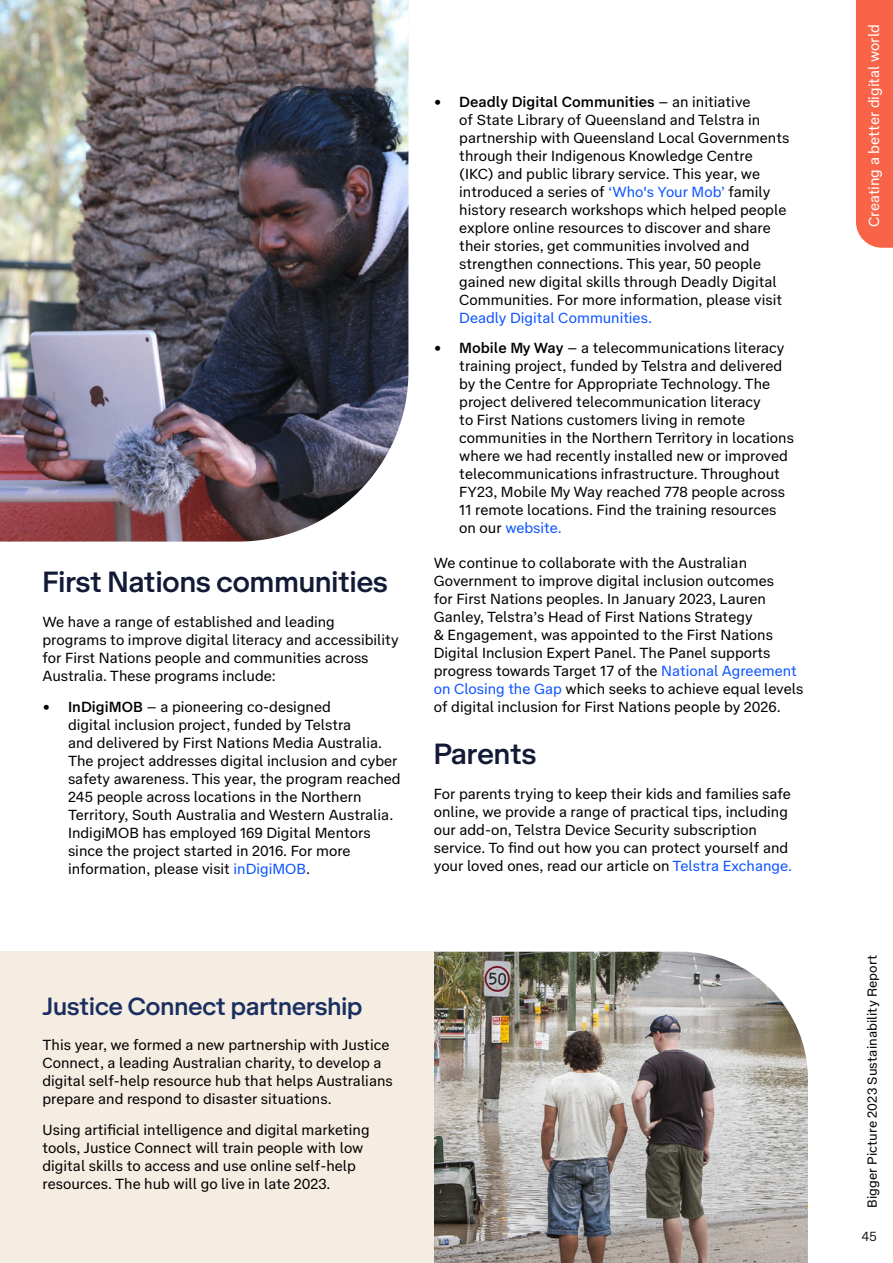
<style>
.page{position:relative;width:893px;height:1263px;background:#fff}
.page>*{position:absolute;margin:0;border:0;box-sizing:border-box;transform-origin:0 0}
.t1{font:500 30px "Telstra Display";color:#131a35}
.t2{font:500 25.5px "Telstra Display";color:#1a2e61}
.Body__Text{font:15px/18px "Telstra Text";color:#000}
.t3{font:15px "Telstra Text";color:#fff}
.t4{font:13.5px "Telstra Text";letter-spacing:.005em;color:#000}
.t5{font:300 13.5px "Telstra Display";color:#000}
.s1{font-weight:700}
.s2{font-weight:500}
.s3{color:#0d54ff}
</style>
<div class="page">
<div style="left:856px;top:0;width:37px;height:248px;background:#f96449"></div>
<img style="left:434px;top:952px;width:374px;height:311px">
<div style="left:0;top:952px;width:434px;height:311px;background:#f5ede2"></div>
<img style="left:0;top:0;width:408px;height:541px">
<h2 class="t1" style="left:43px;top:560px;width:347px">First Nations communities</h2>
<p class="Body__Text" style="left:43px;top:612px;width:358px">We have a range of established and leading programs to improve digital literacy and accessibility for First Nations people and communities across Australia. These programs include:</p>
<p class="Body__Text" style="left:68px;top:696px;width:334px;text-indent:-26px"><span class="s1">•</span> <span class="s2">InDigiMOB</span> – a pioneering co-designed<br>digital inclusion project, funded by Telstra<br>and delivered by First Nations Media Australia.<br>The project addresses digital inclusion and cyber safety awareness. This year, the program reached 245 people across locations in the Northern Territory, South Australia and Western Australia.<br>IndigiMOB has employed 169 Digital Mentors since the project started in 2016. For more information, please visit <span class="s3">inDigiMOB</span>.</p>
<p class="Body__Text" style="left:459px;top:91px;width:332px;text-indent:-26px"><span class="s1">•</span> <span class="s2">Deadly Digital Communities</span> – an initiative<br>of State Library of Queensland and Telstra in partnership with Queensland Local Governments through their Indigenous Knowledge Centre (IKC) and public library service. This year, we introduced a series of <span class="s3">‘Who's Your Mob’</span> family history research workshops which helped people explore online resources to discover and share their stories, get communities involved and strengthen connections. This year, 50 people gained new digital skills through Deadly Digital Communities. For more information, please visit <span class="s3">Deadly Digital Communities.</span></p>
<p class="Body__Text" style="left:459px;top:338px;width:336px;text-indent:-26px"><span class="s1">•</span> <span class="s2">Mobile My Way</span> – a telecommunications literacy training project, funded by Telstra and delivered by the Centre for Appropriate Technology. The project delivered telecommunication literacy<br>to First Nations customers living in remote communities in the Northern Territory in locations where we had recently installed new or improved telecommunications infrastructure. Throughout FY23, Mobile My Way reached 778 people across 11 remote locations. Find the training resources on our <span class="s3">website.</span></p>
<p class="Body__Text" style="left:434px;top:553px;width:371px">We continue to collaborate with the Australian Government to improve digital inclusion outcomes<br>for First Nations peoples. In January 2023, Lauren Ganley, Telstra’s Head of First Nations Strategy<br>&amp; Engagement, was appointed to the First Nations Digital Inclusion Expert Panel. The Panel supports progress towards Target 17 of the <span class="s3">National Agreement on Closing the Gap</span> which seeks to achieve equal levels of digital inclusion for First Nations people by 2026.</p>
<h2 class="t1" style="left:434px;top:732px;width:104px">Parents</h2>
<p class="Body__Text" style="left:434px;top:784px;width:360px">For parents trying to keep their kids and families safe online, we provide a range of practical tips, including our add-on, Telstra Device Security subscription service. To find out how you can protect yourself and your loved ones, read our article on <span class="s3">Telstra Exchange.</span></p>
<h3 class="t2" style="left:43px;top:988px;width:321px">Justice Connect partnership</h3>
<p class="Body__Text" style="left:43px;top:1035px;width:352px">This year, we formed a new partnership with Justice Connect, a leading Australian charity, to develop a digital self-help resource hub that helps Australians prepare and respond to disaster situations.</p>
<p class="Body__Text" style="left:43px;top:1120px;width:329px">Using artificial intelligence and digital marketing tools, Justice Connect will train people with low digital skills to access and use online self-help resources. The hub will go live in late 2023.</p>
<p class="t3" style="left:863px;top:227px;width:204px;rotate:-90deg">Creating a better digital world</p>
<p class="t4" style="left:862px;top:1208px;width:254px;rotate:-90deg">Bigger Picture 2023 Sustainability Report</p>
<p class="t5" style="left:862px;top:1227px;width:16px">45</p>
</div>
